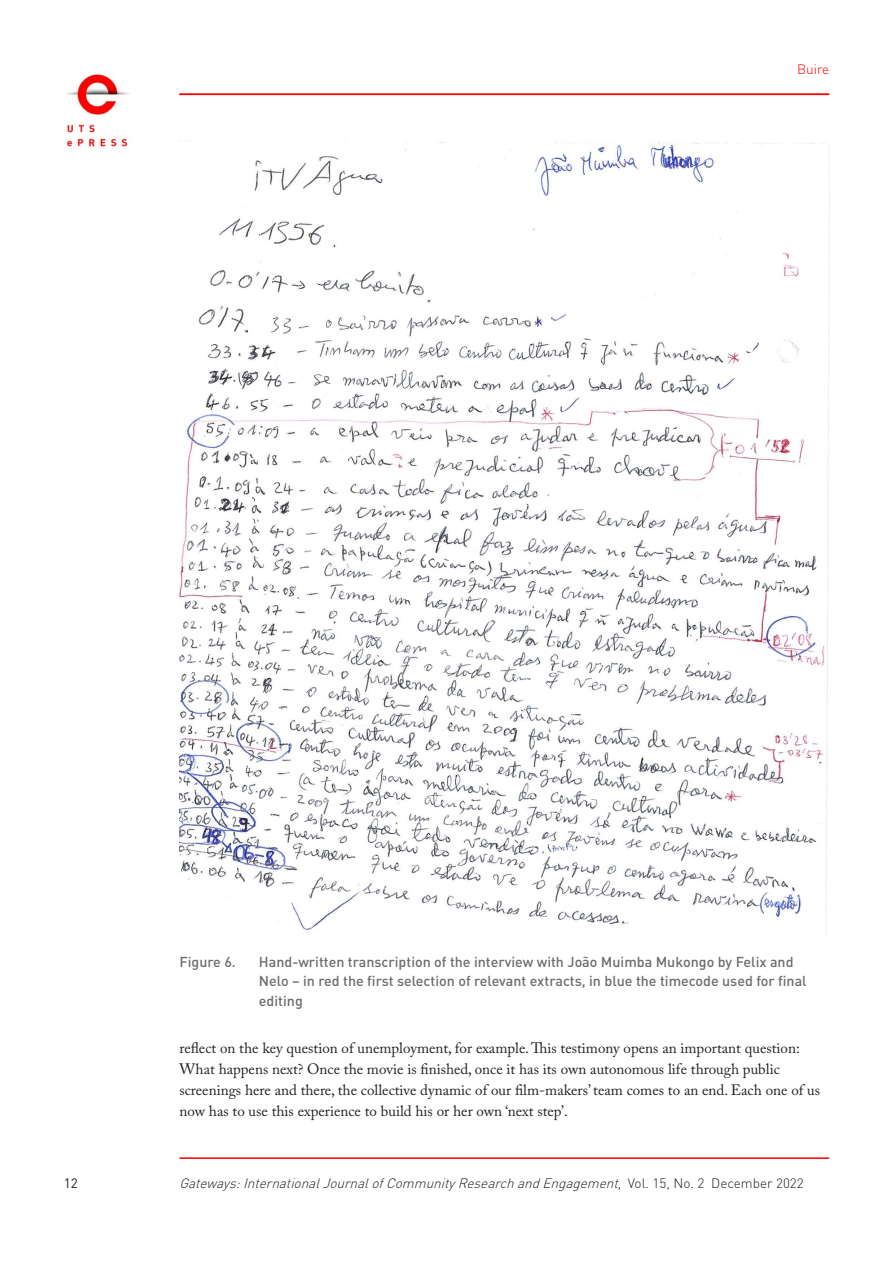
<style>
.page{position:relative;width:893px;height:1263px;background:#fff}
.page>*{position:absolute;margin:0;border:0;box-sizing:border-box;transform-origin:0 0}
.t1{font:15px/21px "Adobe Caslon Pro";color:#231f20}
.t2{font:500 14.25px/19.5px "DIN";color:#6c6d70}
.t3{font:italic 300 13.5px "DIN Pro";color:#231f20}
.t4{font:300 13.5px "DIN Pro";color:#fe0000}
.t5{font:13.5px "DIN Pro";color:#231f20}
.s1{font-style:normal}
</style>
<div class="page">
<img style="left:179px;top:142px;width:650px;height:795px">
<img style="left:66px;top:74px;width:63px;height:75px">
<hr style="left:179px;top:94px;width:650px;height:1px;background:#fe0000">
<hr style="left:179px;top:1157px;width:650px;height:2px;background:#fe0000">
<p class="t4" style="left:797px;top:60px;width:34px">Buire</p>
<p class="t2" style="left:179px;top:951px;width:58px">Figure 6.</p>
<p class="t2" style="left:259px;top:951px;width:549px">Hand-written transcription of the interview with João Muimba Mukongo by Felix and<br>Nelo – in red the first selection of relevant extracts, in blue the timecode used for final editing</p>
<p class="t1" style="left:179px;top:1037px;width:642px">reflect on the key question of unemployment, for example. This testimony opens an important question:<br>What happens next? Once the movie is finished, once it has its own autonomous life through public screenings here and there, the collective dynamic of our film-makers’ team comes to an end. Each one of us now has to use this experience to build his or her own ‘next step’.</p>
<p class="t5" style="left:64px;top:1174px;width:16px">12</p>
<p class="t3" style="left:179px;top:1174px;width:626px">Gateways:InternationalJournalofCommunityResearchandEngagement<span class="s1">, Vo l . 1 5 , N o . 2 D e c e m b e r 2 0 2 2</span></p>
</div>
